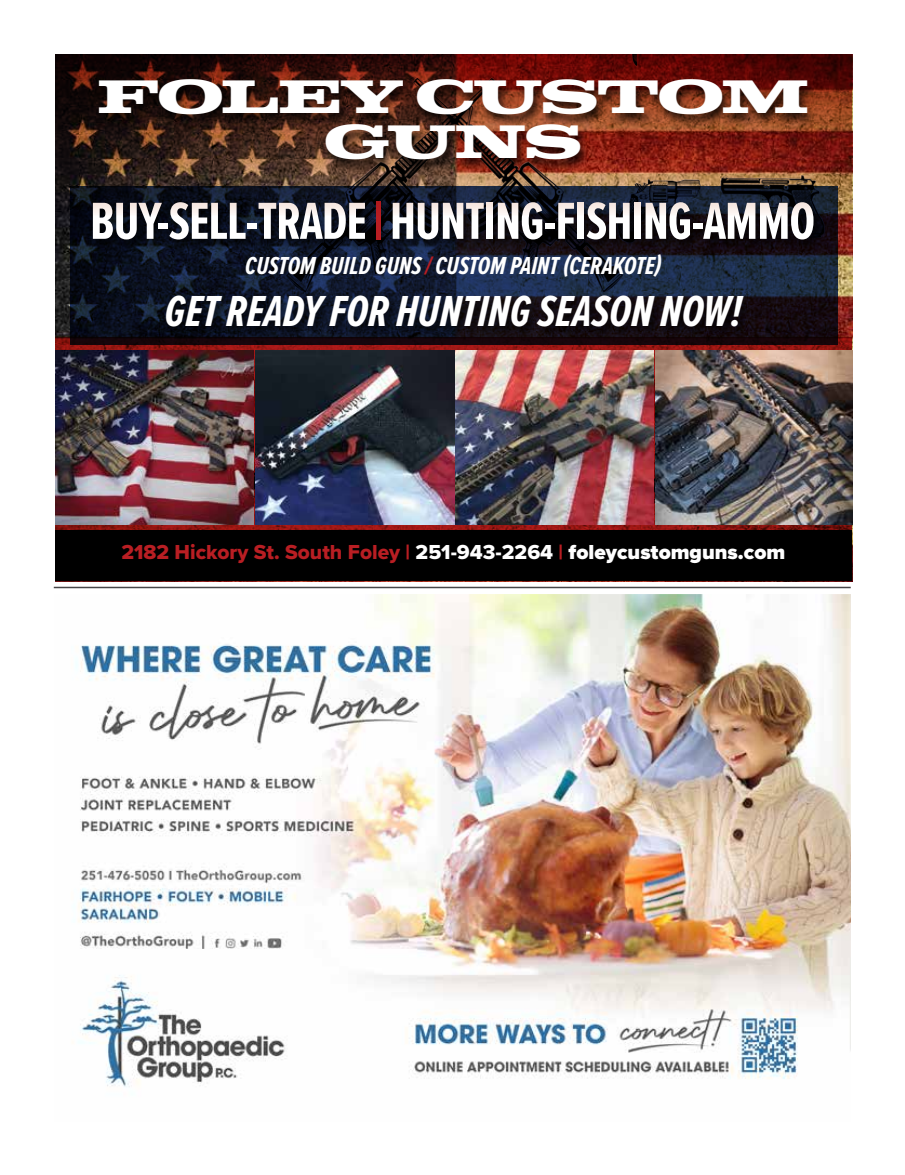
<style>
.page{position:relative;width:905px;height:1175px;background:#fff}
.page>*{position:absolute;margin:0;border:0;box-sizing:border-box;transform-origin:0 0}
.t1{font:700 54px "Proxima Nova Ex Cn";letter-spacing:-.02em;color:#fff}
.t2{font:700 46.5px/45px "Colt";letter-spacing:-.03em;color:#fff;text-align:center}
.t3{font:italic 700 45px "Proxima Nova Ex Cn";color:#fff}
.t4{font:italic 700 25.5px "Proxima Nova Ex Cn";color:#fff}
.t5{font:21px "Proxima Nova Extrabld";color:#b91e23}
.s1{color:#b91e23}
.s2{color:#fff}
.s3{font-family:"Proxima Nova";font-weight:900;color:#fff}
</style>
<div class="page">
<div style="left:55px;top:530px;width:797px;height:51px;background:#000"></div>
<img style="left:837px;top:161px;width:15px;height:163px">
<svg style="left:70px;top:216px;width:767px;height:121px;background:#141c31"></svg>
<div style="left:162px;top:294px;width:592px;height:46px;background:#000;opacity:.75"></div>
<div style="left:88px;top:200px;width:736px;height:52px;background:#000;opacity:.75"></div>
<svg style="left:55px;top:54px;width:796px;height:162px;background:#381d1b"></svg>
<svg style="left:55px;top:337px;width:797px;height:193px;background:#601415"></svg>
<div style="left:95px;top:78px;width:722px;height:95px;background:#000;opacity:.75"></div>
<img style="left:55px;top:350px;width:199px;height:174px">
<img style="left:256px;top:350px;width:397px;height:174px">
<img style="left:655px;top:350px;width:197px;height:174px">
<img style="left:76px;top:594px;width:774px;height:493px">
<hr style="left:54px;top:586px;width:796px;height:2px;background:#474648">
<h2 class="t2" style="left:97px;top:75px;width:713px">FOLEY CUSTOM<br>GUNS</h2>
<h1 class="t1" style="left:90px;top:182px;width:726px">BUY-SELL-TRADE <span class="s1">|</span> HUNTING-FISHING-AMMO</h1>
<p class="t4" style="left:245px;top:247px;width:417px">CUSTOM BUILD GUNS <span class="s1">/</span> CUSTOM PAINT (CERAKOTE)</p>
<h3 class="t3" style="left:165px;top:278px;width:578px">GET READY FOR HUNTING SEASON NOW!</h3>
<p class="t5" style="left:121px;top:537px;width:665px">2182 Hickory St. South Foley | <span class="s2">251-943-2264</span> | <span class="s3">foleycustomguns.com</span></p>
</div>
